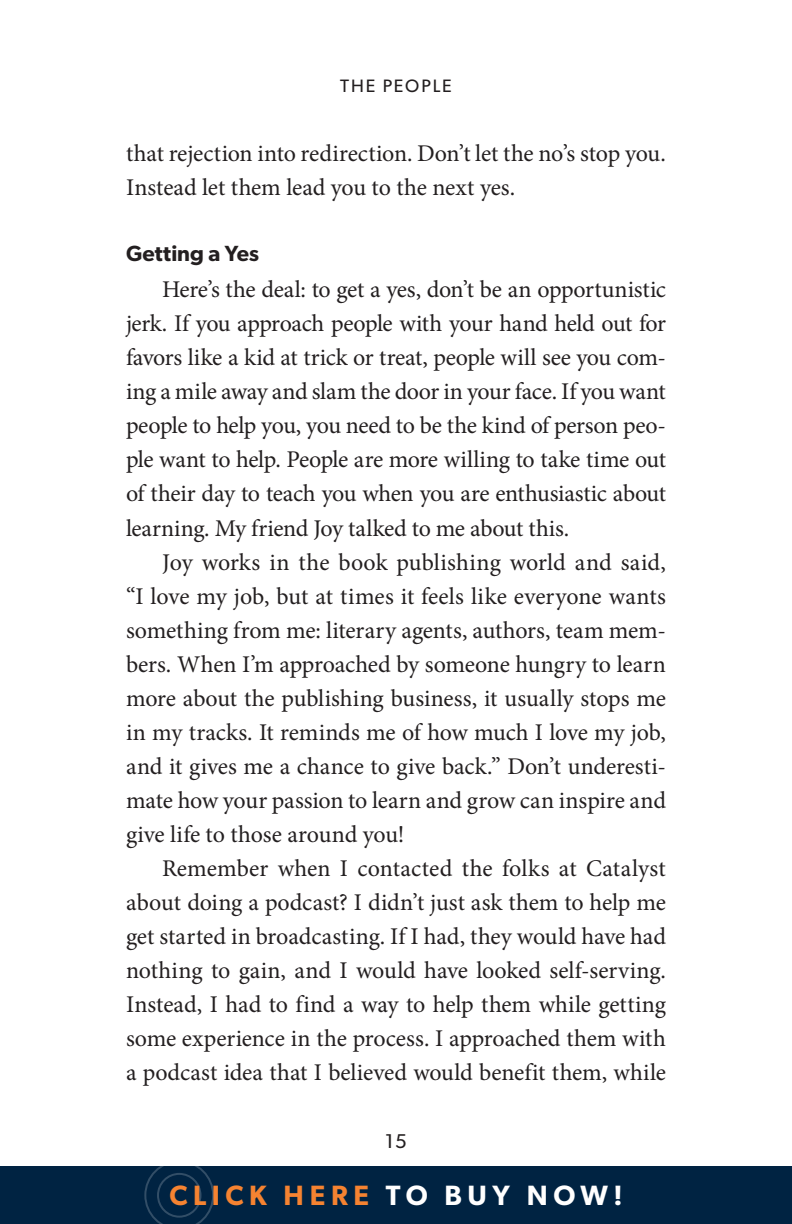
<style>
.page{position:relative;width:792px;height:1224px;background:#fff}
.page>*{position:absolute;margin:0;border:0;box-sizing:border-box;transform-origin:0 0}
.t1{font:600 28px "Gibson";letter-spacing:.2em;color:#f58331}
.t2{font:24px/34px "Minion Pro";letter-spacing:-.005em;color:#231f20;text-align:justify}
.t3{font:600 22px "Gibson";letter-spacing:.005em;color:#231f20}
.t4{font:20px "Gibson";color:#231f20}
.t5{font:18px "Gibson";letter-spacing:.105em;color:#231f20}
.s1{color:#fff}
</style>
<div class="page">
<div style="left:0;top:1166px;width:792px;height:58px;background:#002342"></div>
<svg style="left:144px;top:1166px;width:70px;height:58px"></svg>
<p class="t5" style="left:340px;top:75px;width:113px">THE PEOPLE</p>
<p class="t2" style="left:126px;top:137px;width:542px">that rejection into redirection. Don’t let the no’s stop you.<br>Instead let them lead you to the next yes.</p>
<p class="t3" style="left:126px;top:241px;width:135px">Getting a Yes</p>
<p class="t2" style="left:126px;top:273px;width:542px;text-indent:36px">Here’s the deal: to get a yes, don’t be an opportunistic jerk. If you approach people with your hand held out for favors like a kid at trick or treat, people will see you com&shy;ing a mile away and slam the door in your face. If you want people to help you, you need to be the kind of person peo&shy;ple want to help. People are more willing to take time out of their day to teach you when you are enthusiastic about learning. My friend Joy talked to me about this.</p>
<p class="t2" style="left:126px;top:545px;width:542px;text-indent:36px">Joy works in the book publishing world and said, “I love my job, but at times it feels like everyone wants something from me: literary agents, authors, team mem&shy;bers. When I’m approached by someone hungry to learn more about the publishing business, it usually stops me in my tracks. It reminds me of how much I love my job, and it gives me a chance to give back.” Don’t underesti&shy;mate how your passion to learn and grow can inspire and give life to those around you!</p>
<p class="t2" style="left:126px;top:851px;width:542px;text-indent:36px">Remember when I contacted the folks at Catalyst about doing a podcast? I didn’t just ask them to help me get started in broadcasting. If I had, they would have had nothing to gain, and I would have looked self-serving.<br>Instead, I had to find a way to help them while getting some experience in the process. I approached them with a podcast idea that I believed would benefit them, while</p>
<p class="t4" style="left:385px;top:1129px;width:23px">15</p>
<p class="t1" style="left:169px;top:1179px;width:455px">CLICK HERE <span class="s1">TO BUY NOW!</span></p>
</div>
